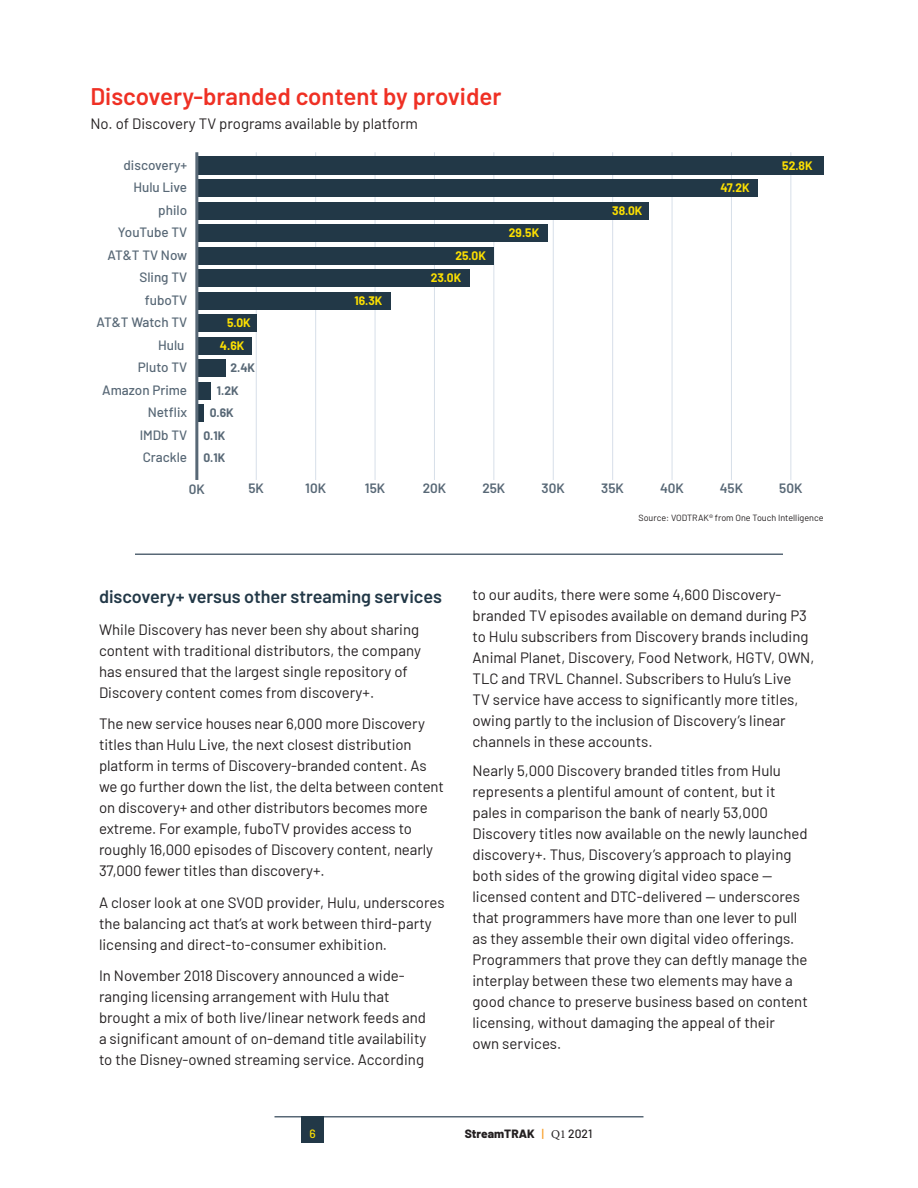
<style>
.page{position:relative;width:918px;height:1188px;background:#fff}
.page>*{position:absolute;margin:0;border:0;box-sizing:border-box;transform-origin:0 0}
.t1{font:600 24px "Barlow";color:#ef3024}
.t2{font:600 18px "Barlow";color:#223847}
.t3{font:15px/21px "Barlow";color:#231f20}
.t4{font:500 13.5px/22.5px "Barlow";color:#586876;text-align:right}
.t5{font:600 13.5px "Barlow";color:#586876}
.t6{font:700 12px/22.5px "Barlow";color:#fcdf01}
.t7{font:700 12px "Barlow";color:#586876}
.t8{font:800 12px "Barlow";color:#231f20}
.t9{font:500 12px "Barlow";color:#fcdf01}
.t10{font:9px "Barlow";color:#231f20}
.s1{font-weight:500;color:#f89c23}
.s2{font-family:"Minion Pro";font-weight:400}
.s3{font-weight:500}
</style>
<div class="page">
<hr style="left:274px;top:1116px;width:370px;height:2px;background:#586876">
<div style="left:302px;top:1116px;width:22px;height:27px;background:#223847"></div>
<hr style="left:135px;top:554px;width:648px;height:1px;background:#586876">
<hr style="left:256px;top:152px;width:1px;height:328px;background:#d7dfe9">
<hr style="left:315px;top:152px;width:1px;height:328px;background:#d7dfe9">
<hr style="left:375px;top:152px;width:1px;height:328px;background:#d7dfe9">
<hr style="left:434px;top:152px;width:1px;height:328px;background:#d7dfe9">
<hr style="left:493px;top:152px;width:1px;height:328px;background:#d7dfe9">
<hr style="left:553px;top:152px;width:1px;height:328px;background:#d7dfe9">
<hr style="left:612px;top:152px;width:1px;height:328px;background:#d7dfe9">
<hr style="left:672px;top:152px;width:1px;height:328px;background:#d7dfe9">
<hr style="left:731px;top:152px;width:1px;height:328px;background:#d7dfe9">
<hr style="left:790px;top:152px;width:1px;height:328px;background:#d7dfe9">
<div style="left:197px;top:157px;width:627px;height:18px;background:#223847"></div>
<div style="left:197px;top:179px;width:561px;height:18px;background:#223847"></div>
<div style="left:197px;top:202px;width:451px;height:18px;background:#223847"></div>
<div style="left:197px;top:224px;width:350px;height:18px;background:#223847"></div>
<div style="left:197px;top:247px;width:297px;height:18px;background:#223847"></div>
<div style="left:197px;top:269px;width:273px;height:18px;background:#223847"></div>
<div style="left:197px;top:292px;width:194px;height:18px;background:#223847"></div>
<div style="left:197px;top:314px;width:59px;height:18px;background:#223847"></div>
<div style="left:197px;top:337px;width:55px;height:18px;background:#223847"></div>
<div style="left:197px;top:359px;width:28px;height:18px;background:#223847"></div>
<div style="left:197px;top:382px;width:14px;height:18px;background:#223847"></div>
<svg style="left:198px;top:404px;width:6px;height:18px"></svg>
<hr style="left:195px;top:152px;width:3px;height:328px;background:#586876">
<h1 class="t1" style="left:90px;top:79px;width:412px">Discovery-branded content by provider</h1>
<p class="t3" style="left:90px;top:112px;width:329px">No. of Discovery TV programs available by platform</p>
<p class="t4" style="left:97px;top:152px;width:92px">discovery+<br>Hulu Live<br>philo<br>YouTube TV<br>AT&amp;T TV Now<br>Sling TV fuboTV<br>AT&amp;T Watch TV<br>Hulu<br>Pluto TV<br>Amazon Prime<br>Netflix<br>IMDb TV<br>Crackle</p>
<p class="t6" style="left:220px;top:311px;width:32px;text-align:center">5.0K<br>4.6K</p>
<p class="t7" style="left:230px;top:359px;width:26px">2.4K</p>
<p class="t7" style="left:217px;top:382px;width:23px">1.2K</p>
<p class="t7" style="left:210px;top:404px;width:26px">0.6K</p>
<p class="t7" style="left:203px;top:427px;width:23px">0.1K</p>
<p class="t7" style="left:203px;top:449px;width:23px">0.1K</p>
<p class="t6" style="left:354px;top:288px;width:29px">16.3K</p>
<p class="t6" style="left:431px;top:243px;width:56px;text-indent:24px">25.0K<br>23.0K</p>
<p class="t6" style="left:509px;top:221px;width:32px">29.5K</p>
<p class="t6" style="left:612px;top:198px;width:32px">38.0K</p>
<p class="t6" style="left:721px;top:176px;width:31px">47.2K</p>
<p class="t6" style="left:782px;top:153px;width:32px">52.8K</p>
<p class="t5" style="left:189px;top:479px;width:18px">0K</p>
<p class="t5" style="left:248px;top:479px;width:17px">5K</p>
<p class="t5" style="left:305px;top:479px;width:22px">10K</p>
<p class="t5" style="left:365px;top:479px;width:22px">15K</p>
<p class="t5" style="left:423px;top:479px;width:25px">20K</p>
<p class="t5" style="left:482px;top:479px;width:24px">25K</p>
<p class="t5" style="left:542px;top:479px;width:25px">30K</p>
<p class="t5" style="left:601px;top:479px;width:24px">35K</p>
<p class="t5" style="left:660px;top:479px;width:25px">40K</p>
<p class="t5" style="left:720px;top:479px;width:25px">45K</p>
<p class="t5" style="left:779px;top:479px;width:25px">50K</p>
<p class="t10" style="left:638px;top:511px;width:187px">Source: VODTRAK® from One Touch Intelligence</p>
<p class="t2" style="left:99px;top:583px;width:344px">discovery+ versus other streaming services</p>
<p class="t3" style="left:99px;top:617px;width:323px">While Discovery has never been shy about sharing content with traditional distributors, the company has ensured that the largest single repository of Discovery content comes from discovery+.</p>
<p class="t3" style="left:99px;top:712px;width:347px">The new service houses near 6,000 more Discovery titles than Hulu Live, the next closest distribution platform in terms of Discovery-branded content. As we go further down the list, the delta between content on discovery+ and other distributors becomes more extreme. For example, fuboTV provides access to roughly 16,000 episodes of Discovery content, nearly 37,000 fewer titles than discovery+.</p>
<p class="t3" style="left:99px;top:890px;width:347px">A closer look at one SVOD provider, Hulu, underscores the balancing act that’s at work between third-party licensing and direct-to-consumer exhibition.</p>
<p class="t3" style="left:99px;top:964px;width:329px">In November 2018 Discovery announced a wide&shy;ranging licensing arrangement with Hulu that brought a mix of both live/linear network feeds and a significant amount of on-demand title availability to the Disney-owned streaming service. According</p>
<p class="t3" style="left:472px;top:583px;width:343px">to our audits, there were some 4,600 Discovery&shy;branded TV episodes available on demand during P3 to Hulu subscribers from Discovery brands including Animal Planet, Discovery, Food Network, HGTV, OWN, TLC and TRVL Channel. Subscribers to Hulu’s Live<br>TV service have access to significantly more titles, owing partly to the inclusion of Discovery’s linear channels in these accounts.</p>
<p class="t3" style="left:472px;top:758px;width:337px">Nearly 5,000 Discovery branded titles from Hulu represents a plentiful amount of content, but it pales in comparison the bank of nearly 53,000<br>Discovery titles now available on the newly launched discovery+. Thus, Discovery’s approach to playing both sides of the growing digital video space — licensed content and DTC-delivered — underscores that programmers have more than one lever to pull as they assemble their own digital video offerings.<br>Programmers that prove they can deftly manage the interplay between these two elements may have a good chance to preserve business based on content licensing, without damaging the appeal of their<br>own services.</p>
<p class="t9" style="left:310px;top:1125px;width:8px">6</p>
<p class="t8" style="left:465px;top:1125px;width:129px">StreamTRAK <span class="s1">|</span> <span class="s2">Q1</span> <span class="s3">2021</span></p>
</div>
